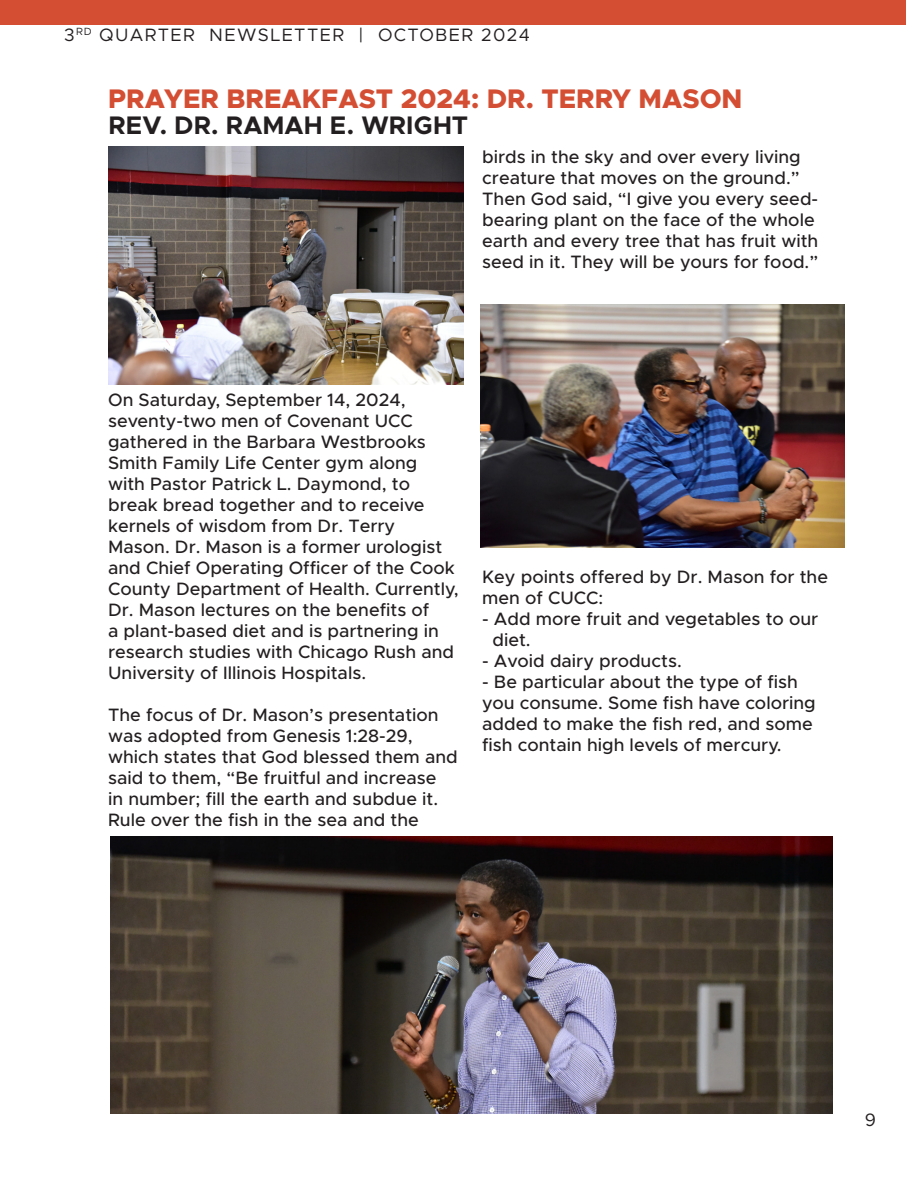
<style>
.page{position:relative;width:918px;height:1188px;background:#fff}
.page>*{position:absolute;margin:0;border:0;box-sizing:border-box;transform-origin:0 0}
.Sub_Title{font:800 27px "Metropolis";color:#d44e33}
.H2__align_left{font:700 25.5px "Metropolis";letter-spacing:.005em;color:#231f20}
.body_text{font:500 18px/21px "Metropolis";color:#231f20}
.t1{font:18px "Metropolis";letter-spacing:.075em;color:#231f20}
</style>
<div class="page">
<img style="left:110px;top:837px;width:723px;height:276px">
<img style="left:108px;top:147px;width:355px;height:237px">
<img style="left:481px;top:305px;width:363px;height:242px">
<div style="left:0;top:0;width:906px;height:25px;background:#d44e33"></div>
<p class="t1" style="left:64px;top:24px;width:467px">3<sup>RD</sup> QUARTER NEWSLETTER | OCTOBER 2024</p>
<p class="Sub_Title" style="left:108px;top:81px;width:636px">PRAYER BREAKFAST 2024: DR. TERRY MASON</p>
<p class="H2__align_left" style="left:108px;top:109px;width:361px">REV. DR. RAMAH E. WRIGHT</p>
<p class="body_text" style="left:482px;top:146px;width:338px">birds in the sky and over every living creature that moves on the ground.” Then God said, “I give you every seed&shy;bearing plant on the face of the whole earth and every tree that has fruit with seed in it. They will be yours for food.”</p>
<p class="body_text" style="left:108px;top:389px;width:352px">On Saturday, September 14, 2024, seventy-two men of Covenant UCC gathered in the Barbara Westbrooks Smith Family Life Center gym along with Pastor Patrick L. Daymond, to break bread together and to receive kernels of wisdom from Dr. Terry Mason. Dr. Mason is a former urologist and Chief Operating Officer of the Cook County Department of Health. Currently, Dr. Mason lectures on the benefits of<br>a plant-based diet and is partnering in research studies with Chicago Rush and University of Illinois Hospitals.</p>
<p class="body_text" style="left:108px;top:704px;width:351px">The focus of Dr. Mason’s presentation was adopted from Genesis 1:28-29, which states that God blessed them and said to them, “Be fruitful and increase<br>in number; fill the earth and subdue it.<br>Rule over the fish in the sea and the</p>
<p class="body_text" style="left:482px;top:566px;width:347px">Key points offered by Dr. Mason for the men of CUCC:</p>
<p class="body_text" style="left:482px;top:608px;width:338px">- Add more fruit and vegetables to our</p>
<p class="body_text" style="left:492px;top:629px;width:40px">diet.</p>
<p class="body_text" style="left:482px;top:650px;width:201px">- Avoid dairy products.</p>
<p class="body_text" style="left:482px;top:671px;width:335px">- Be particular about the type of fish you consume. Some fish have coloring added to make the fish red, and some fish contain high levels of mercury.</p>
<p class="t1" style="left:865px;top:1109px;width:13px">9</p>
</div>
